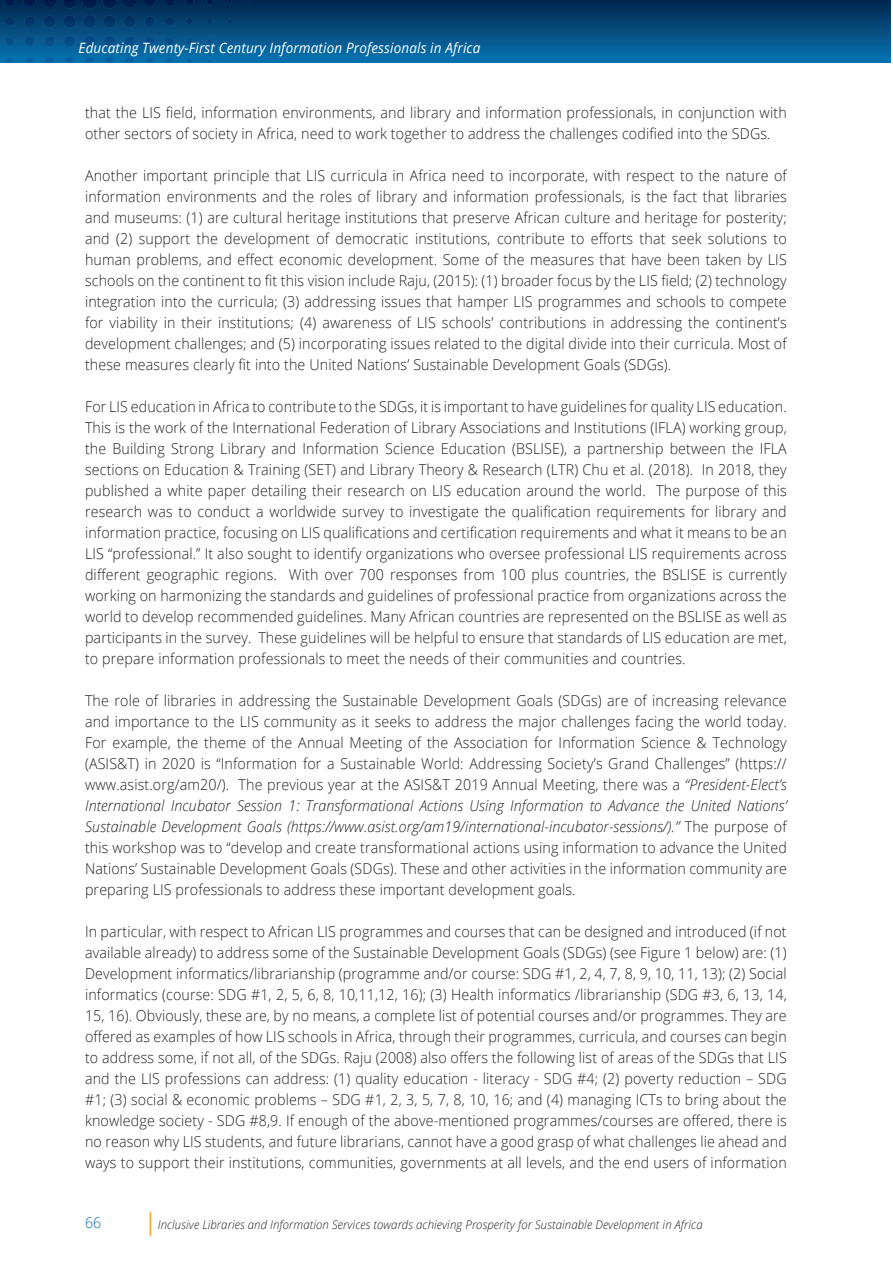
<style>
.page{position:relative;width:893px;height:1263px;background:#fff}
.page>*{position:absolute;margin:0;border:0;box-sizing:border-box;transform-origin:0 0}
.t1{font:300 15px/21px "Open Sans";letter-spacing:.01em;color:#231f20;text-align:justify;scale:.95 1}
.t2{font:300 15px "Open Sans";color:#0570ad;scale:.95 1}
.t3{font:italic 14.25px "Open Sans";letter-spacing:.01em;color:#fff;scale:.95 1}
.t4{font:italic 300 12px "Open Sans";letter-spacing:.01em;color:#231f20;scale:.95 1}
.s1{font-style:italic}
</style>
<div class="page">
<div style="left:0;top:0;width:891px;height:62px;background:linear-gradient(to bottom,#03264d,#0772b0)"></div>
<svg style="left:187px;top:59px;width:5px;height:3px"></svg>
<svg style="left:167px;top:58px;width:5px;height:4px"></svg>
<svg style="left:146px;top:58px;width:7px;height:4px"></svg>
<svg style="left:126px;top:57px;width:7px;height:5px"></svg>
<svg style="left:105px;top:57px;width:9px;height:5px"></svg>
<svg style="left:85px;top:57px;width:9px;height:5px"></svg>
<svg style="left:65px;top:57px;width:9px;height:5px"></svg>
<svg style="left:46px;top:57px;width:8px;height:5px"></svg>
<svg style="left:26px;top:58px;width:7px;height:4px"></svg>
<svg style="left:7px;top:58px;width:6px;height:4px"></svg>
<svg style="left:207px;top:39px;width:5px;height:5px"></svg>
<svg style="left:187px;top:38px;width:6px;height:6px"></svg>
<svg style="left:166px;top:38px;width:7px;height:7px"></svg>
<svg style="left:145px;top:37px;width:9px;height:9px"></svg>
<svg style="left:125px;top:37px;width:9px;height:9px"></svg>
<svg style="left:104px;top:36px;width:11px;height:11px"></svg>
<svg style="left:84px;top:36px;width:11px;height:11px"></svg>
<svg style="left:64px;top:36px;width:11px;height:11px"></svg>
<svg style="left:45px;top:36px;width:9px;height:10px"></svg>
<svg style="left:25px;top:37px;width:9px;height:9px"></svg>
<svg style="left:6px;top:38px;width:7px;height:7px"></svg>
<svg style="left:207px;top:19px;width:5px;height:5px"></svg>
<svg style="left:186px;top:18px;width:7px;height:7px"></svg>
<svg style="left:165px;top:17px;width:9px;height:9px"></svg>
<svg style="left:144px;top:16px;width:11px;height:11px"></svg>
<svg style="left:124px;top:16px;width:11px;height:11px"></svg>
<svg style="left:103px;top:15px;width:13px;height:13px"></svg>
<svg style="left:83px;top:15px;width:13px;height:13px"></svg>
<svg style="left:63px;top:15px;width:13px;height:13px"></svg>
<svg style="left:44px;top:16px;width:11px;height:11px"></svg>
<svg style="left:24px;top:16px;width:11px;height:11px"></svg>
<svg style="left:5px;top:17px;width:9px;height:9px"></svg>
<svg style="left:227px;top:0;width:5px;height:4px"></svg>
<svg style="left:206px;top:0;width:7px;height:5px"></svg>
<svg style="left:186px;top:0;width:8px;height:5px"></svg>
<svg style="left:165px;top:0;width:9px;height:6px"></svg>
<svg style="left:144px;top:0;width:11px;height:7px"></svg>
<svg style="left:123px;top:0;width:13px;height:8px"></svg>
<img style="left:102px;top:0;width:15px;height:8px">
<img style="left:82px;top:0;width:15px;height:9px">
<img style="left:62px;top:0;width:15px;height:9px">
<svg style="left:43px;top:0;width:13px;height:8px"></svg>
<svg style="left:24px;top:0;width:11px;height:7px"></svg>
<svg style="left:150px;top:1212px;width:1px;height:24px"></svg>
<svg style="left:0;top:0;width:15px;height:6px"></svg>
<p class="t3" style="left:79px;top:38px;width:424px">Educating Twenty-First Century Information Professionals in Africa</p>
<p class="t1" style="left:85px;top:101px;width:740px">that the LIS field, information environments, and library and information professionals, in conjunction with other sectors of society in Africa, need to work together to address the challenges codified into the SDGs.</p>
<p class="t1" style="left:85px;top:164px;width:740px">Another important principle that LIS curricula in Africa need to incorporate, with respect to the nature of information environments and the roles of library and information professionals, is the fact that libraries and museums: (1) are cultural heritage institutions that preserve African culture and heritage for posterity; and (2) support the development of democratic institutions, contribute to efforts that seek solutions to human problems, and effect economic development. Some of the measures that have been taken by LIS schools on the continent to fit this vision include Raju, (2015): (1) broader focus by the LIS field; (2) technology integration into the curricula; (3) addressing issues that hamper LIS programmes and schools to compete for viability in their institutions; (4) awareness of LIS schools’ contributions in addressing the continent’s development challenges; and (5) incorporating issues related to the digital divide into their curricula. Most of these measures clearly fit into the United Nations’ Sustainable Development Goals (SDGs).</p>
<p class="t1" style="left:85px;top:395px;width:740px">For LIS education in Africa to contribute to the SDGs, it is important to have guidelines for quality LIS education.<br>This is the work of the International Federation of Library Associations and Institutions (IFLA) working group, the Building Strong Library and Information Science Education (BSLISE), a partnership between the IFLA sections on Education &amp; Training (SET) and Library Theory &amp; Research (LTR) Chu et al. (2018). In 2018, they published a white paper detailing their research on LIS education around the world. The purpose of this research was to conduct a worldwide survey to investigate the qualification requirements for library and information practice, focusing on LIS qualifications and certification requirements and what it means to be an LIS “professional.” It also sought to identify organizations who oversee professional LIS requirements across different geographic regions. With over 700 responses from 100 plus countries, the BSLISE is currently working on harmonizing the standards and guidelines of professional practice from organizations across the world to develop recommended guidelines. Many African countries are represented on the BSLISE as well as participants in the survey. These guidelines will be helpful to ensure that standards of LIS education are met, to prepare information professionals to meet the needs of their communities and countries.</p>
<p class="t1" style="left:85px;top:689px;width:740px">The role of libraries in addressing the Sustainable Development Goals (SDGs) are of increasing relevance and importance to the LIS community as it seeks to address the major challenges facing the world today.<br>For example, the theme of the Annual Meeting of the Association for Information Science &amp; Technology (ASIS&amp;T) in 2020 is “Information for a Sustainable World: Addressing Society’s Grand Challenges” (https:// www.asist.org/am20/). The previous year at the ASIS&amp;T 2019 Annual Meeting, there was a <span class="s1">“President-Elect’s International Incubator Session 1: Transformational Actions Using Information to Advance the United Nations’ Sustainable Development Goals (https://www.asist.org/am19/international-incubator-sessions/).”</span> The purpose of this workshop was to “develop and create transformational actions using information to advance the United Nations’ Sustainable Development Goals (SDGs). These and other activities in the information community are preparing LIS professionals to address these important development goals.</p>
<p class="t1" style="left:85px;top:920px;width:740px">In particular, with respect to African LIS programmes and courses that can be designed and introduced (if not available already) to address some of the Sustainable Development Goals (SDGs) (see Figure 1 below) are: (1)<br>Development informatics/librarianship (programme and/or course: SDG #1, 2, 4, 7, 8, 9, 10, 11, 13); (2) Social informatics (course: SDG #1, 2, 5, 6, 8, 10,11,12, 16); (3) Health informatics /librarianship (SDG #3, 6, 13, 14, 15, 16). Obviously, these are, by no means, a complete list of potential courses and/or programmes. They are offered as examples of how LIS schools in Africa, through their programmes, curricula, and courses can begin to address some, if not all, of the SDGs. Raju (2008) also offers the following list of areas of the SDGs that LIS and the LIS professions can address: (1) quality education - literacy - SDG #4; (2) poverty reduction – SDG #1; (3) social &amp; economic problems – SDG #1, 2, 3, 5, 7, 8, 10, 16; and (4) managing ICTs to bring about the knowledge society - SDG #8,9. If enough of the above-mentioned programmes/courses are offered, there is no reason why LIS students, and future librarians, cannot have a good grasp of what challenges lie ahead and ways to support their institutions, communities, governments at all levels, and the end users of information</p>
<p class="t2" style="left:85px;top:1212px;width:19px">66</p>
<p class="t4" style="left:158px;top:1216px;width:575px">Inclusive Libraries and Information Services towards achieving Prosperity for Sustainable Development in Africa</p>
</div>
